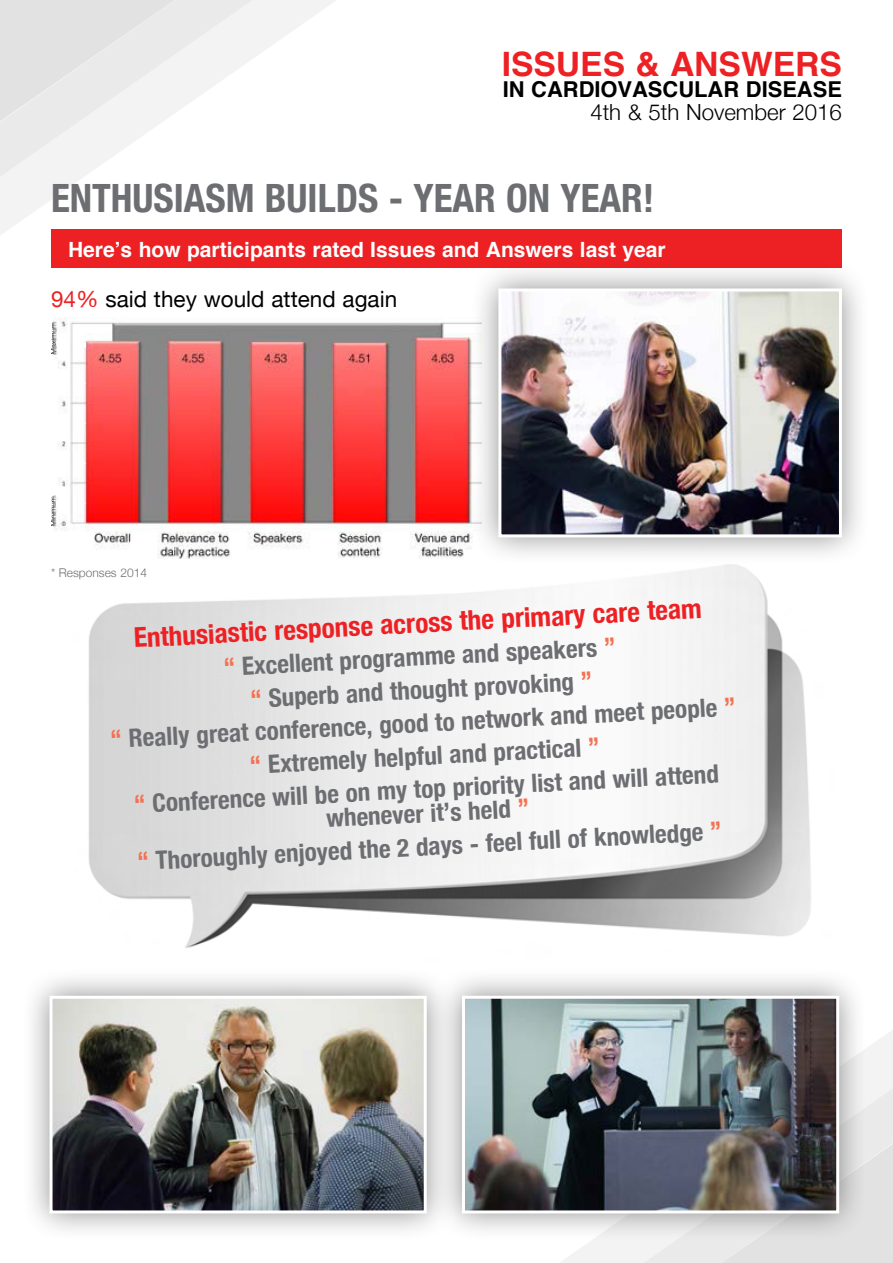
<style>
.page{position:relative;width:893px;height:1263px;background:#fff}
.page>*{position:absolute;margin:0;border:0;box-sizing:border-box;transform-origin:0 0}
.t1{font:700 condensed 39px "Helvetica Neue";color:#6d6e71}
.t2{font:700 33.6px "Helvetica";color:#ed2124}
.t3{font:700 condensed 27.3px "Helvetica Neue";color:#ed2124}
.t4{font:700 condensed 25.2px/24.2px "Helvetica Neue";color:#6d6e71;text-align:center}
.t5{font:22.5px "Helvetica Neue";color:#000}
.t6{font:300 22.2px "Helvetica Neue";color:#000}
.t7{font:700 21.9px "Helvetica";color:#000}
.t8{font:700 21px "Helvetica";color:#fff}
.t9{font:300 12px "Helvetica Neue";color:#6d6e71}
.s1{color:#ed2124}
.s2{color:#f37253}
</style>
<div class="page">
<svg style="left:0;top:0;width:356px;height:235px"></svg>
<svg style="left:0;top:0;width:271px;height:186px"></svg>
<svg style="left:560px;top:1030px;width:333px;height:233px;fill:#f3f3f3"></svg>
<svg style="left:623px;top:1078px;width:270px;height:185px;background:#e6e6e6"></svg>
<div style="left:51px;top:230px;width:791px;height:38px;background:#ed2124"></div>
<img style="left:88px;top:566px;width:723px;height:382px">
<div style="left:21px;top:967px;width:434px;height:275px;background:#000;opacity:.45"></div>
<img style="left:54px;top:1000px;width:369px;height:209px">
<div style="left:50px;top:996px;width:377px;height:217px;border:3px solid #fff"></div>
<div style="left:433px;top:967px;width:435px;height:275px;background:#000;opacity:.45"></div>
<img style="left:466px;top:1000px;width:369px;height:209px">
<div style="left:462px;top:996px;width:377px;height:217px;border:3px solid #fff"></div>
<img style="left:51px;top:318px;width:419px;height:241px">
<div style="left:470px;top:260px;width:401px;height:306px;background:#000;opacity:.45"></div>
<img style="left:502px;top:292px;width:336px;height:241px">
<div style="left:498px;top:288px;width:344px;height:249px;border:3px solid #fff"></div>
<h2 class="t2" style="left:502px;top:37px;width:342px">ISSUES &amp; ANSWERS</h2>
<p class="t7" style="left:503px;top:72px;width:341px">IN CARDIOVASCULAR DISEASE</p>
<p class="t6" style="left:590px;top:94px;width:253px">4th &amp; 5th November 2016</p>
<p class="t1" style="left:51px;top:165px;width:605px">ENTHUSIASM BUILDS - YEAR ON YEAR!</p>
<p class="t8" style="left:68px;top:233px;width:599px">Here’s how participants rated Issues and Answers last year</p>
<p class="t5" style="left:51px;top:282px;width:348px"><span class="s1">94%</span> said they would attend again</p>
<p class="t9" style="left:51px;top:563px;width:98px">* Responses 2014</p>
<p class="t3" style="left:133px;top:615px;width:570px;rotate:-3deg">Enthusiastic response across the primary care team</p>
<p class="t4" style="left:223px;top:653px;width:394px;rotate:-3deg"><span class="s2">“</span> Excellent programme and speakers <span class="s2">”</span></p>
<p class="t4" style="left:250px;top:685px;width:344px;rotate:-3deg"><span class="s2">“</span> Superb and thought provoking <span class="s2">”</span></p>
<p class="t4" style="left:110px;top:725px;width:628px;rotate:-3deg"><span class="s2">“</span> Really great conference, good to network and meet people <span class="s2">”</span></p>
<p class="t4" style="left:249px;top:751px;width:352px;rotate:-3deg"><span class="s2">“</span> Extremely helpful and practical <span class="s2">”</span></p>
<p class="t4" style="left:133px;top:790px;width:587px;rotate:-3deg"><span class="s2">“</span> Conference will be on my top priority list and will attend whenever it’s held <span class="s2">”</span></p>
<p class="t4" style="left:137px;top:847px;width:587px;rotate:-3deg"><span class="s2">“</span> Thoroughly enjoyed the 2 days - feel full of knowledge <span class="s2">”</span></p>
</div>
